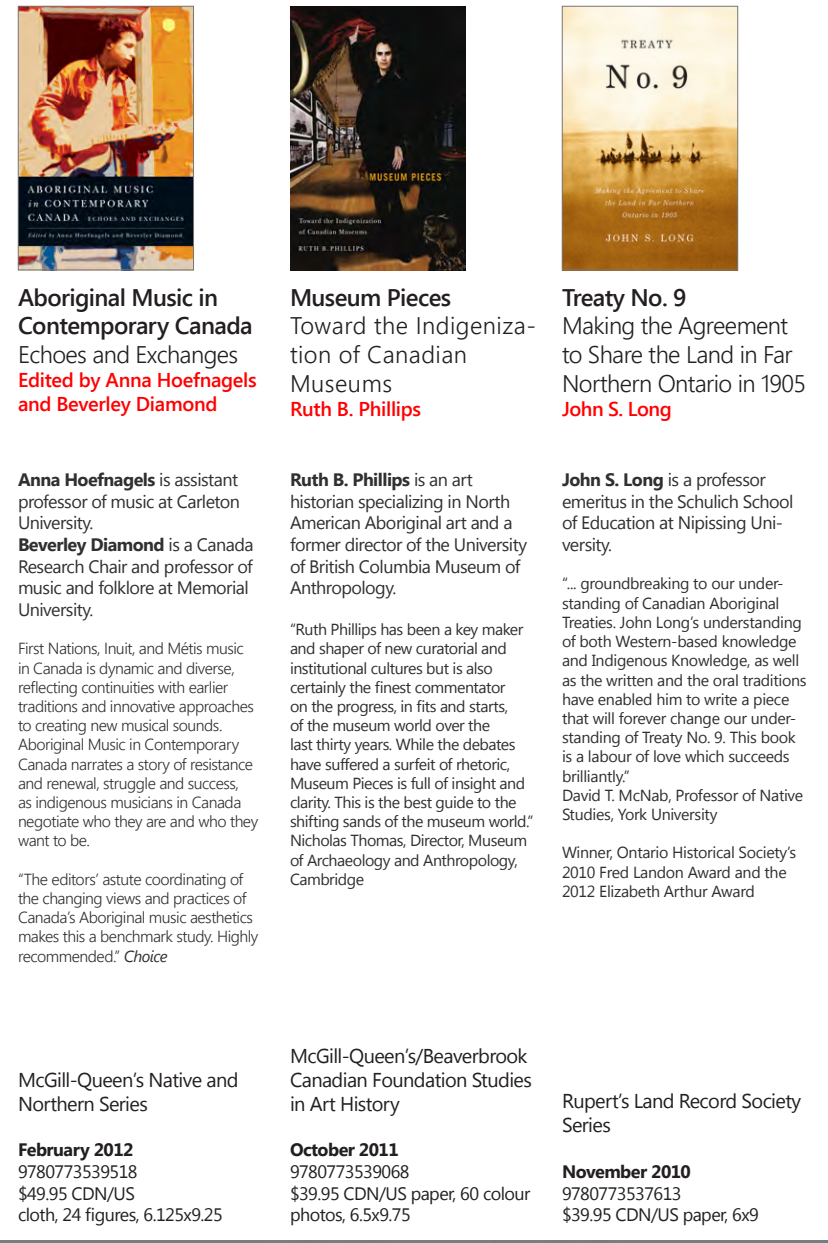
<style>
.page{position:relative;width:828px;height:1243px;background:#fff}
.page>*{position:absolute;margin:0;border:0;box-sizing:border-box;transform-origin:0 0}
.t1{font:300 24px/28.8px "Segoe UI";letter-spacing:-.025em;color:#231f20}
.t2{font:600 24px/28.8px "Segoe UI";letter-spacing:-.025em;color:#231f20}
.t3{font:300 24px/28.8px "Segoe UI";letter-spacing:.02em;color:#231f20}
.t4{font:20px/24px "Segoe UI";letter-spacing:-.03em;color:#231f20}
.t5{font:600 20px/24px "Segoe UI";letter-spacing:-.015em;color:#f00}
.t6{font:18px/21.6px "Segoe UI";letter-spacing:-.03em;color:#313030}
.t7{font:18px/21.6px "Segoe UI";letter-spacing:-.03em;color:#231f20}
.t8{font:700 18px "Segoe UI";letter-spacing:-.03em;color:#231f20}
.t9{font:16px/19.2px "Segoe UI";letter-spacing:-.03em;color:#313030}
.t10{font:300 16px/19.2px "Segoe UI";letter-spacing:-.03em;color:#313030}
.s1{font-weight:700}
.s2{font-weight:400;font-style:italic}
</style>
<div class="page">
<img style="left:290px;top:6px;width:176px;height:264px">
<img style="left:564px;top:8px;width:172px;height:260px">
<div style="left:562px;top:6px;width:176px;height:264px;border:1px solid #787677"></div>
<img style="left:20px;top:8px;width:172px;height:260px">
<div style="left:18px;top:6px;width:176px;height:264px;border:1px solid #787677"></div>
<p class="t2" style="left:18px;top:281px;width:236px">Aboriginal Music in<br>Contemporary Canada</p>
<p class="t1" style="left:18px;top:339px;width:222px">Echoes and Exchanges</p>
<p class="t5" style="left:18px;top:367px;width:240px">Edited by Anna Hoefnagels and Beverley Diamond</p>
<p class="t6" style="left:18px;top:468px;width:224px;text-align:justify"><span class="s1">Anna Hoefnagels</span> is assistant professor of music at Carleton University.</p>
<p class="t6" style="left:18px;top:533px;width:237px"><span class="s1">Beverley Diamond</span> is a Canada<br>Research Chair and professor of music and folklore at Memorial<br>University.</p>
<p class="t10" style="left:18px;top:638px;width:242px">First Nations, Inuit, and Métis music in Canada is dynamic and diverse, reflecting continuities with earlier traditions and innovative approaches to creating new musical sounds.<br>Aboriginal Music in Contemporary Canada narrates a story of resistance and renewal, struggle and success,<br>as indigenous musicians in Canada negotiate who they are and who they want to be.</p>
<p class="t10" style="left:18px;top:868px;width:242px">“The editors’ astute coordinating of the changing views and practices of Canada’s Aboriginal music aesthetics makes this a benchmark study. Highly recommended.” <span class="s2">Choice</span></p>
<p class="t2" style="left:290px;top:281px;width:163px">Museum Pieces</p>
<p class="t3" style="left:290px;top:310px;width:248px">Toward the Indigeniza&shy;tion of Canadian</p>
<p class="t3" style="left:290px;top:368px;width:104px">Museums</p>
<p class="t5" style="left:290px;top:396px;width:133px">Ruth B. Phillips</p>
<p class="t6" style="left:290px;top:468px;width:239px"><span class="s1">Ruth B. Phillips</span> is an art historian specializing in North<br>American Aboriginal art and a former director of the University of British Columbia Museum of<br>Anthropology.</p>
<p class="t9" style="left:290px;top:619px;width:245px">“Ruth Phillips has been a key maker and shaper of new curatorial and institutional cultures but is also certainly the finest commentator<br>on the progress, in fits and starts,<br>of the museum world over the<br>last thirty years. While the debates have suffered a surfeit of rhetoric,<br>Museum Pieces is full of insight and clarity. This is the best guide to the shifting sands of the museum world.”<br>Nicholas Thomas, Director, Museum of Archaeology and Anthropology,<br>Cambridge</p>
<p class="t2" style="left:562px;top:281px;width:126px">Treaty No. 9</p>
<p class="t1" style="left:562px;top:310px;width:246px">Making the Agreement to Share the Land in Far<br>Northern Ontario in 1905</p>
<p class="t5" style="left:562px;top:396px;width:111px">John S. Long</p>
<p class="t6" style="left:562px;top:468px;width:233px"><span class="s1">John S. Long</span> is a professor emeritus in the Schulich School of Education at Nipissing Uni&shy;versity.</p>
<p class="t9" style="left:562px;top:573px;width:246px">“... groundbreaking to our under&shy;standing of Canadian Aboriginal<br>Treaties. John Long’s understanding of both Western-based knowledge and Indigenous Knowledge, as well as the written and the oral traditions have enabled him to write a piece that will forever change our under&shy;standing of Treaty No. 9. This book is a labour of love which succeeds brilliantly.”</p>
<p class="t9" style="left:562px;top:784px;width:243px">David T. McNab, Professor of Native<br>Studies, York University</p>
<p class="t9" style="left:562px;top:842px;width:236px">Winner, Ontario Historical Society’s<br>2010 Fred Landon Award and the<br>2012 Elizabeth Arthur Award</p>
<p class="t4" style="left:18px;top:1066px;width:222px">McGill-Queen’s Native and<br>Northern Series</p>
<p class="t8" style="left:18px;top:1137px;width:117px">February 2012</p>
<p class="t7" style="left:18px;top:1159px;width:121px">9780773539518</p>
<p class="t7" style="left:18px;top:1181px;width:119px">$49.95 CDN/US</p>
<p class="t7" style="left:18px;top:1203px;width:206px">cloth, 24 figures, 6.125x9.25</p>
<p class="t4" style="left:290px;top:1042px;width:243px">McGill-Queen’s/Beaverbrook<br>Canadian Foundation Studies in Art History</p>
<p class="t8" style="left:290px;top:1137px;width:110px">October 2011</p>
<p class="t7" style="left:290px;top:1159px;width:121px">9780773539068</p>
<p class="t7" style="left:290px;top:1181px;width:242px">$39.95 CDN/US paper, 60 colour photos, 6.5x9.75</p>
<p class="t4" style="left:562px;top:1088px;width:241px">Rupert’s Land Record Society<br>Series</p>
<p class="t8" style="left:562px;top:1158px;width:130px">November 2010</p>
<p class="t7" style="left:562px;top:1181px;width:198px">9780773537613<br>$39.95 CDN/US paper, 6x9</p>
</div>
